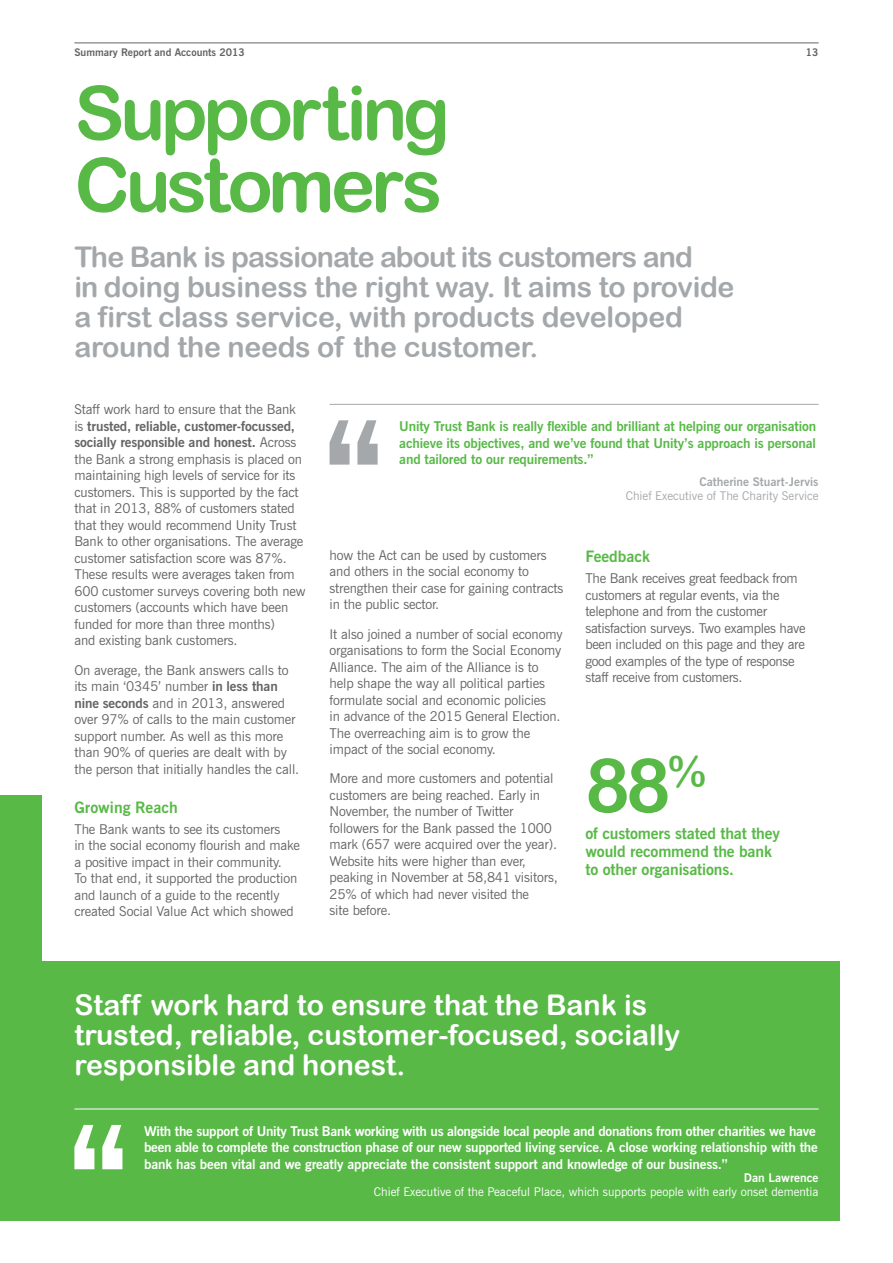
<style>
.page{position:relative;width:893px;height:1263px;background:#fff}
.page>*{position:absolute;margin:0;border:0;box-sizing:border-box;transform-origin:0 0}
.t1{font:75px/72px "Arial Rounded MT Bold";letter-spacing:-.06em;color:#58b947}
.t2{font:28.5px/30px "Arial Rounded MT Bold";letter-spacing:-.01em;color:#a5a8aa}
.t3{font:28.5px/30px "Arial Rounded MT Bold";color:#fff}
.t4{font:700 15.75px/18px "News Gothic BT";letter-spacing:-.01em;color:#58b947}
.t5{font:13.5px/16.5px "News Gothic BT";letter-spacing:-.01em;color:#636466}
.t6{font:700 13.5px/16.5px "News Gothic BT";letter-spacing:-.02em;color:#fff}
.t7{font:700 13.5px/16.5px "News Gothic BT";letter-spacing:-.01em;color:#58b947;text-align:justify}
.t8{font:12px "News Gothic BT";color:#fff}
.t9{font:12px "News Gothic BT";color:#a5a8aa}
.t10{font:700 12px "News Gothic BT";color:#a5a8aa}
.t11{font:700 12px "News Gothic BT";color:#fff}
.t12{font:700 10.5px "News Gothic BT";color:#636466}
.s1{font-weight:700}
</style>
<div class="page">
<div style="left:0;top:795px;width:840px;height:425px;background:#58b947"></div>
<div style="left:43px;top:746px;width:829px;height:215px;background:#fff"></div>
<hr style="left:74px;top:43px;width:745px;height:1px;background:#636466">
<svg style="left:330px;top:420px;width:48px;height:45px"></svg>
<hr style="left:330px;top:404px;width:489px;height:1px;background:#a5a8aa">
<svg style="left:74px;top:1125px;width:48px;height:44px"></svg>
<hr style="left:74px;top:1108px;width:745px;height:1px;background:#fff">
<p class="t12" style="left:74px;top:46px;width:172px">Summary Report and Accounts 2013</p>
<p class="t12" style="left:806px;top:46px;width:14px">13</p>
<h1 class="t1" style="left:74px;top:76px;width:377px">Supporting<br>Customers</h1>
<h2 class="t2" style="left:74px;top:242px;width:662px">The Bank is passionate about its customers and<br>in doing business the right way. It aims to provide a first class service, with products developed around the needs of the customer.</h2>
<p class="t5" style="left:74px;top:401px;width:233px">Staff work hard to ensure that the Bank is <span class="s1">trusted, reliable, customer-focussed, socially responsible and honest.</span> Across the Bank a strong emphasis is placed on maintaining high levels of service for its customers. This is supported by the fact that in 2013, 88% of customers stated that they would recommend Unity Trust Bank to other organisations. The average customer satisfaction score was 87%.<br>These results were averages taken from 600 customer surveys covering both new customers (accounts which have been funded for more than three months)<br>and existing bank customers.</p>
<p class="t5" style="left:74px;top:661px;width:226px">On average, the Bank answers calls to its main ‘0345’ number <span class="s1">in less than nine seconds</span> and in 2013, answered over 97% of calls to the main customer support number. As well as this more than 90% of queries are dealt with by the person that initially handles the call.</p>
<p class="t4" style="left:74px;top:798px;width:105px">Growing Reach</p>
<p class="t5" style="left:74px;top:820px;width:227px">The Bank wants to see its customers<br>in the social economy flourish and make a positive impact in their community.<br>To that end, it supported the production and launch of a guide to the recently created Social Value Act which showed</p>
<p class="t7" style="left:399px;top:418px;width:418px">Unity Trust Bank is really flexible and brilliant at helping our organisation achieve its objectives, and we’ve found that Unity’s approach is personal and tailored to our requirements.”</p>
<p class="t10" style="left:699px;top:475px;width:121px">Catherine Stuart-Jervis</p>
<p class="t9" style="left:626px;top:488px;width:194px">Chief Executive of The Charity Service</p>
<p class="t5" style="left:330px;top:547px;width:235px">how the Act can be used by customers and others in the social economy to strengthen their case for gaining contracts in the public sector.</p>
<p class="t5" style="left:330px;top:625px;width:235px">It also joined a number of social economy organisations to form the Social Economy Alliance. The aim of the Alliance is to help shape the way all political parties formulate social and economic policies<br>in advance of the 2015 General Election.<br>The overreaching aim is to grow the impact of the social economy.</p>
<p class="t5" style="left:330px;top:770px;width:230px">More and more customers and potential customers are being reached. Early in November, the number of Twitter followers for the Bank passed the 1000 mark (657 were acquired over the year).<br>Website hits were higher than ever, peaking in November at 58,841 visitors, 25% of which had never visited the<br>site before.</p>
<p class="t4" style="left:585px;top:547px;width:66px">Feedback</p>
<p class="t5" style="left:585px;top:570px;width:222px">The Bank receives great feedback from customers at regular events, via the telephone and from the customer satisfaction surveys. Two examples have been included on this page and they are good examples of the type of response staff receive from customers.</p>
<h1 class="t1" style="left:585px;top:749px;width:122px">88<sup>%</sup></h1>
<p class="t4" style="left:585px;top:824px;width:196px">of customers stated that they would recommend the bank to other organisations.</p>
<h2 class="t3" style="left:74px;top:989px;width:607px">Staff work hard to ensure that the Bank is trusted, reliable, customer-focused, socially responsible and honest.</h2>
<p class="t6" style="left:144px;top:1122px;width:675px">With the support of Unity Trust Bank working with us alongside local people and donations from other charities we have been able to complete the construction phase of our new supported living service. A close working relationship with the bank has been vital and we greatly appreciate the consistent support and knowledge of our business.”</p>
<p class="t11" style="left:744px;top:1171px;width:76px">Dan Lawrence</p>
<p class="t8" style="left:374px;top:1184px;width:446px">Chief Executive of the Peaceful Place, which supports people with early onset dementia</p>
</div>
